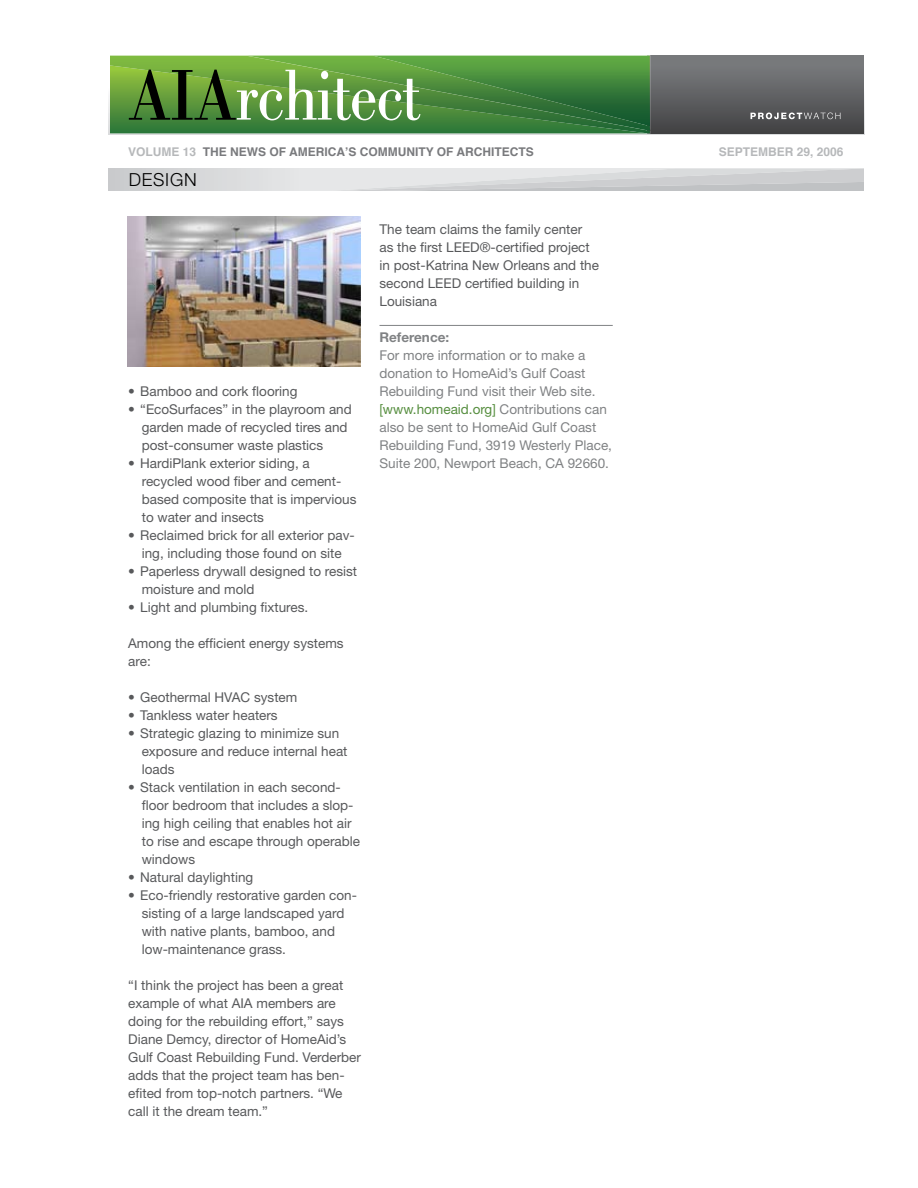
<style>
.page{position:relative;width:918px;height:1188px;background:#fff}
.page>*{position:absolute;margin:0;border:0;box-sizing:border-box;transform-origin:0 0}
.t1{font:300 18px "Helvetica Neue";letter-spacing:.04em;color:#000}
.t2{font:13.5px/18px "Helvetica Neue";color:#58595b}
.t3{font:13.5px/18px "Helvetica Neue";color:#808284}
.t4{font:700 13.5px "Helvetica Neue";color:#808284}
.t5{font:700 12px "Helvetica";color:#797a7d}
.t6{font:700 12px "Helvetica";color:#b6b8ba}
.s1{color:#b6b8ba}
.s2{color:#568e3f}
</style>
<div class="page">
<div style="left:647px;top:54px;width:218px;height:81px;background:linear-gradient(to bottom,#7f8183,#424143)"></div>
<div style="left:647px;top:56px;width:216px;height:77px;background:linear-gradient(to bottom,#7d8082,#444445)"></div>
<svg style="left:751px;top:113px;width:89px;height:6px"></svg>
<svg style="left:108px;top:54px;width:542px;height:81px"></svg>
<svg style="left:110px;top:56px;width:541px;height:78px;background:#579146"></svg>
<svg style="left:109px;top:168px;width:755px;height:23px;background:#d6d8d9"></svg>
<hr style="left:380px;top:325px;width:233px;height:1px;background:#808284">
<img style="left:128px;top:216px;width:233px;height:150px">
<p class="t5" style="left:128px;top:141px;width:407px"><span class="s1">VOLUME 13</span> THE NEWS OF AMERICA’S COMMUNITY OF ARCHITECTS</p>
<p class="t6" style="left:719px;top:141px;width:126px">SEPTEMBER 29, 2006</p>
<h1 class="t1" style="left:129px;top:168px;width:69px">DESIGN</h1>
<p class="t2" style="left:128px;top:382px;width:171px">• Bamboo and cork flooring</p>
<p class="t2" style="left:142px;top:400px;width:212px;text-indent:-14px">• “EcoSurfaces” in the playroom and garden made of recycled tires and post-consumer waste plastics</p>
<p class="t2" style="left:142px;top:454px;width:216px;text-indent:-14px">• HardiPlank exterior siding, a recycled wood fiber and cement&shy;based composite that is impervious to water and insects</p>
<p class="t2" style="left:128px;top:526px;width:228px;text-align:center">• Reclaimed brick for all exterior pav&shy;ing, including those found on site</p>
<p class="t2" style="left:142px;top:562px;width:217px;text-indent:-14px">• Paperless drywall designed to resist moisture and mold</p>
<p class="t2" style="left:128px;top:598px;width:182px">• Light and plumbing fixtures.</p>
<p class="t2" style="left:128px;top:634px;width:217px">Among the efficient energy systems are:</p>
<p class="t2" style="left:128px;top:688px;width:171px">• Geothermal HVAC system</p>
<p class="t2" style="left:128px;top:706px;width:151px">• Tankless water heaters</p>
<p class="t2" style="left:142px;top:724px;width:207px;text-indent:-14px">• Strategic glazing to minimize sun exposure and reduce internal heat loads</p>
<p class="t2" style="left:142px;top:778px;width:220px;text-indent:-14px">• Stack ventilation in each second&shy;floor bedroom that includes a slop&shy;ing high ceiling that enables hot air to rise and escape through operable windows</p>
<p class="t2" style="left:128px;top:868px;width:127px">• Natural daylighting</p>
<p class="t2" style="left:142px;top:886px;width:217px;text-indent:-14px">• Eco-friendly restorative garden con&shy;sisting of a large landscaped yard with native plants, bamboo, and low-maintenance grass.</p>
<p class="t2" style="left:128px;top:976px;width:234px">“I think the project has been a great example of what AIA members are doing for the rebuilding effort,” says Diane Demcy, director of HomeAid’s Gulf Coast Rebuilding Fund. Verderber adds that the project team has ben&shy;efited from top-notch partners. “We call it the dream team.”</p>
<p class="t2" style="left:380px;top:220px;width:221px">The team claims the family center as the first LEED®-certified project in post-Katrina New Orleans and the second LEED certified building in<br>Louisiana</p>
<p class="t4" style="left:380px;top:329px;width:71px">Reference:</p>
<p class="t3" style="left:380px;top:346px;width:234px">For more information or to make a donation to HomeAid’s Gulf Coast Rebuilding Fund visit their Web site. <span class="s2">[www.homeaid.org]</span> Contributions can also be sent to HomeAid Gulf Coast Rebuilding Fund, 3919 Westerly Place, Suite 200, Newport Beach, CA 92660.</p>
</div>
